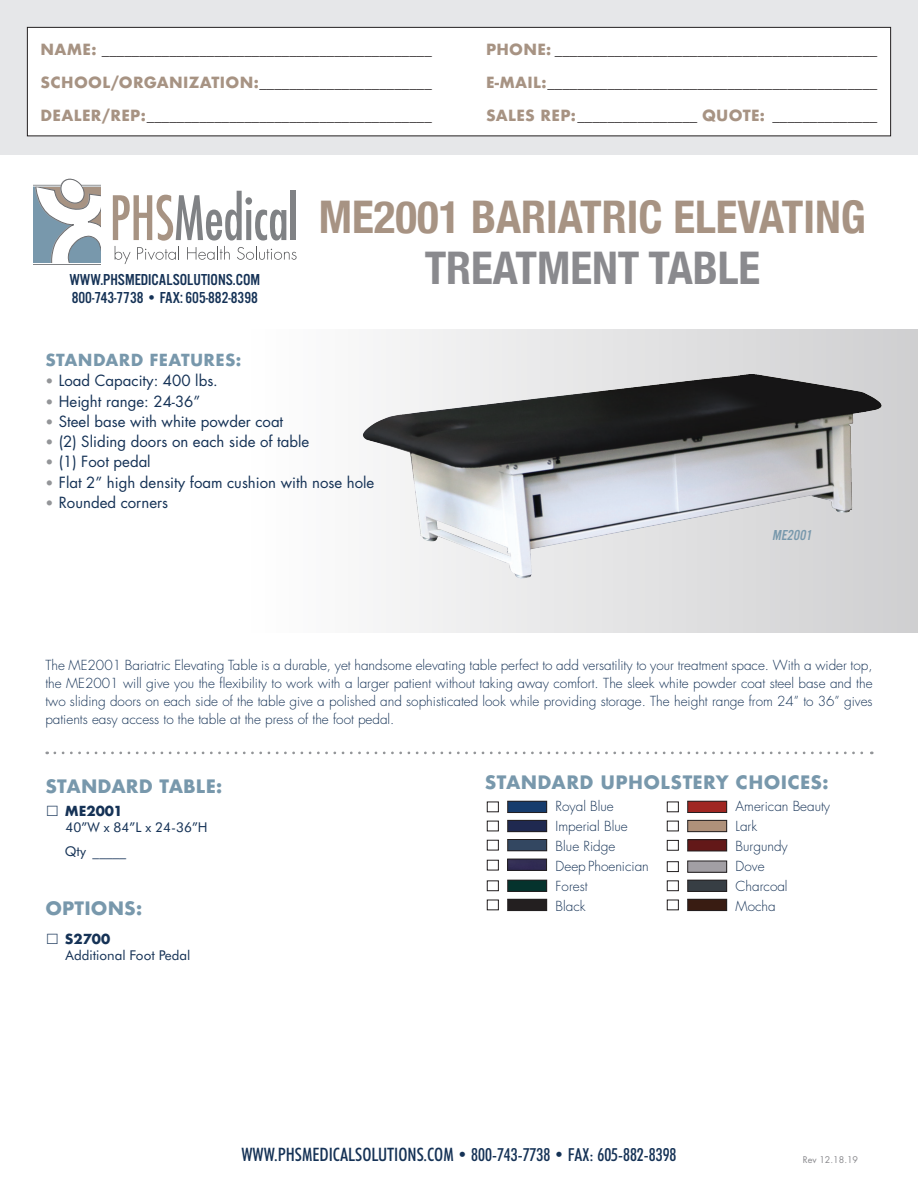
<style>
.page{position:relative;width:918px;height:1188px;background:#fff}
.page>*{position:absolute;margin:0;border:0;box-sizing:border-box;transform-origin:0 0}
.Feature_Header{font:700 condensed 45px "Helvetica Neue";color:#a79383}
.Feature_Header-2{font:700 condensed 45px "Helvetica Neue";color:#8a8a8e}
.t1{font:500 condensed 18px "Futura BT";color:#153256}
.t2{font:700 18px "Futura";letter-spacing:.015em;color:#7898ac}
.t3{font:16.5px "Alternate Got No 3 D";color:#153256}
.t4{font:700 16.2px "Futura";letter-spacing:.02em;color:#7898ac}
.t5{font:700 15px "Minion Pro";color:#231f20}
.t6{font:15px "Futura";color:#153256}
.t7{font:italic 15px "Alternate Got No 3 D";color:#7898ac}
.t8{font:300 13.5px/18px "Futura";color:#153256;text-align:justify}
.t9{font:13.5px "Futura BT";color:#153256}
.t10{font:700 13.5px "Futura";color:#153256}
.t11{font:9px "Futura";color:#8a8a8e}
.s1{font-family:"Futura";color:#a79383}
.s2{font-size:13.5px;color:#939598}
.s3{font-size:18.6px}
</style>
<div class="page">
<div style="left:0;top:329px;width:918px;height:304px;background:linear-gradient(to right,#fff,#d2d2d4)"></div>
<svg style="left:55px;top:752px;width:817px;height:2px"></svg>
<img style="left:360px;top:338px;width:525px;height:265px">
<div style="left:0;top:0;width:918px;height:154px;background:#e6e7e9"></div>
<div style="left:27px;top:27px;width:864px;height:109px;background:#fff"></div>
<div style="left:27px;top:27px;width:864px;height:109px;border:1px solid #231f20"></div>
<svg style="left:113px;top:191px;width:184px;height:73px"></svg>
<svg style="left:33px;top:178px;width:68px;height:85px"></svg>
<hr style="left:33px;top:264px;width:69px;height:1px;background:#808285">
<div style="left:508px;top:801px;width:39px;height:12px;background:#163c6d"></div>
<div style="left:507px;top:801px;width:40px;height:12px;border:1px solid #231f20"></div>
<div style="left:508px;top:880px;width:39px;height:11px;background:#05332d"></div>
<div style="left:507px;top:880px;width:40px;height:12px;border:1px solid #231f20"></div>
<div style="left:508px;top:820px;width:39px;height:12px;background:#1f2950"></div>
<div style="left:507px;top:820px;width:40px;height:12px;border:1px solid #231f20"></div>
<div style="left:508px;top:899px;width:39px;height:12px;background:#231f20"></div>
<div style="left:508px;top:840px;width:39px;height:11px;background:#334761"></div>
<div style="left:507px;top:839px;width:40px;height:12px;border:1px solid #231f20"></div>
<div style="left:487px;top:802px;width:12px;height:10px;border:1px solid #231f20"></div>
<div style="left:487px;top:821px;width:12px;height:10px;border:1px solid #231f20"></div>
<div style="left:487px;top:840px;width:12px;height:10px;border:1px solid #231f20"></div>
<div style="left:487px;top:860px;width:12px;height:10px;border:1px solid #231f20"></div>
<div style="left:487px;top:881px;width:12px;height:10px;border:1px solid #231f20"></div>
<div style="left:487px;top:900px;width:12px;height:10px;border:1px solid #231f20"></div>
<div style="left:688px;top:861px;width:39px;height:11px;background:#a29fa4"></div>
<div style="left:687px;top:861px;width:40px;height:12px;border:1px solid #231f20"></div>
<div style="left:688px;top:801px;width:39px;height:12px;background:#a02622"></div>
<div style="left:687px;top:801px;width:40px;height:12px;border:1px solid #231f20"></div>
<div style="left:688px;top:880px;width:39px;height:11px;background:#373e44"></div>
<div style="left:687px;top:880px;width:40px;height:12px;border:1px solid #231f20"></div>
<div style="left:688px;top:820px;width:39px;height:12px;background:#af917a"></div>
<div style="left:687px;top:820px;width:40px;height:12px;border:1px solid #231f20"></div>
<div style="left:688px;top:899px;width:39px;height:12px;background:#391c12"></div>
<div style="left:687px;top:899px;width:40px;height:12px;border:1px solid #231f20"></div>
<div style="left:688px;top:840px;width:39px;height:11px;background:#631818"></div>
<div style="left:687px;top:839px;width:40px;height:12px;border:1px solid #231f20"></div>
<div style="left:667px;top:802px;width:12px;height:10px;border:1px solid #231f20"></div>
<div style="left:667px;top:821px;width:12px;height:10px;border:1px solid #231f20"></div>
<div style="left:667px;top:840px;width:12px;height:11px;border:1px solid #231f20"></div>
<div style="left:667px;top:861px;width:12px;height:11px;border:1px solid #231f20"></div>
<div style="left:667px;top:881px;width:12px;height:10px;border:1px solid #231f20"></div>
<div style="left:667px;top:900px;width:12px;height:10px;border:1px solid #231f20"></div>
<img style="left:509px;top:861px;width:36px;height:8px">
<div style="left:507px;top:859px;width:40px;height:12px;border:1px solid #231f20"></div>
<p class="t5" style="left:40px;top:39px;width:393px"><span class="s1">NAME:</span> ____________________________________________</p>
<p class="t5" style="left:40px;top:72px;width:393px"><span class="s1">SCHOOL/ORGANIZATION:</span>_______________________</p>
<p class="t5" style="left:40px;top:105px;width:393px"><span class="s1">DEALER/REP:</span>______________________________________</p>
<p class="t5" style="left:486px;top:39px;width:393px"><span class="s1">PHONE:</span> ___________________________________________</p>
<p class="t5" style="left:486px;top:72px;width:393px"><span class="s1">E-MAIL:</span>____________________________________________</p>
<p class="t5" style="left:486px;top:105px;width:393px"><span class="s1">SALES REP:</span>________________ <span class="s1">QUOTE:</span> ______________</p>
<p class="t3" style="left:69px;top:271px;width:192px">WWW.PHSMEDICALSOLUTIONS.COM</p>
<p class="t3" style="left:72px;top:289px;width:188px">800-743-7738 • FAX: 605-882-8398</p>
<p class="Feature_Header" style="left:319px;top:180px;width:548px">ME2001 BARIATRIC ELEVATING</p>
<p class="Feature_Header-2" style="left:425px;top:231px;width:337px">TREATMENT TABLE</p>
<p class="t4" style="left:45px;top:348px;width:197px">STANDARD FEATURES:</p>
<p class="t6" style="left:45px;top:371px;width:174px"><span class="s2">•</span> Load Capacity: 400 lbs.</p>
<p class="t6" style="left:45px;top:391px;width:157px"><span class="s2">•</span> Height range: 24-36”</p>
<p class="t6" style="left:45px;top:411px;width:239px"><span class="s2">•</span> Steel base with white powder coat</p>
<p class="t6" style="left:45px;top:431px;width:265px"><span class="s2">•</span> (2) Sliding doors on each side of table</p>
<p class="t6" style="left:45px;top:452px;width:107px"><span class="s2">•</span> (1) Foot pedal</p>
<p class="t6" style="left:45px;top:472px;width:331px"><span class="s2">•</span> Flat 2” high density foam cushion with nose hole</p>
<p class="t6" style="left:45px;top:492px;width:124px"><span class="s2">•</span> Rounded corners</p>
<p class="t7" style="left:772px;top:528px;width:44px">ME2001</p>
<p class="t8" style="left:45px;top:657px;width:829px">The ME2001 Bariatric Elevating Table is a durable, yet handsome elevating table perfect to add versatility to your treatment space. With a wider top, the ME2001 will give you the flexibility to work with a larger patient without taking away comfort. The sleek white powder coat steel base and the two sliding doors on each side of the table give a polished and sophisticated look while providing storage. The height range from 24” to 36” gives patients easy access to the table at the press of the foot pedal.</p>
<p class="t2" style="left:45px;top:773px;width:178px">STANDARD TABLE:</p>
<p class="t10" style="left:45px;top:801px;width:79px">□ ME2001</p>
<p class="t9" style="left:66px;top:819px;width:144px">40”W x 84”L x 24-36”H</p>
<p class="t9" style="left:65px;top:843px;width:63px">Qty _____</p>
<p class="t2" style="left:45px;top:895px;width:98px">OPTIONS:</p>
<p class="t10" style="left:45px;top:929px;width:66px">□ S2700</p>
<p class="t9" style="left:66px;top:947px;width:126px">Additional Foot Pedal</p>
<p class="t2" style="left:485px;top:769px;width:346px">STANDARD UPHOLSTERY CHOICES:</p>
<p class="t8" style="left:556px;top:798px;width:60px">Royal Blue</p>
<p class="t8" style="left:556px;top:818px;width:73px">Imperial Blue</p>
<p class="t8" style="left:556px;top:837px;width:61px">Blue Ridge</p>
<p class="t8" style="left:556px;top:856px;width:95px;line-height:19.8px">Deep Phoenician<br>Forest</p>
<p class="t8" style="left:556px;top:897px;width:32px">Black</p>
<p class="t8" style="left:736px;top:798px;width:96px">American Beauty</p>
<p class="t8" style="left:736px;top:818px;width:23px">Lark</p>
<p class="t8" style="left:736px;top:837px;width:54px">Burgundy</p>
<p class="t8" style="left:736px;top:857px;width:30px">Dove</p>
<p class="t8" style="left:736px;top:877px;width:53px">Charcoal</p>
<p class="t8" style="left:736px;top:897px;width:42px">Mocha</p>
<p class="t1" style="left:241px;top:1144px;width:437px"><span class="s3">WWW.PHSMEDICALSOLUTIONS.COM</span> • 800-743-7738 • FAX: 605-882-8398</p>
<p class="t11" style="left:803px;top:1153px;width:57px">Rev 12.18.19</p>
</div>
